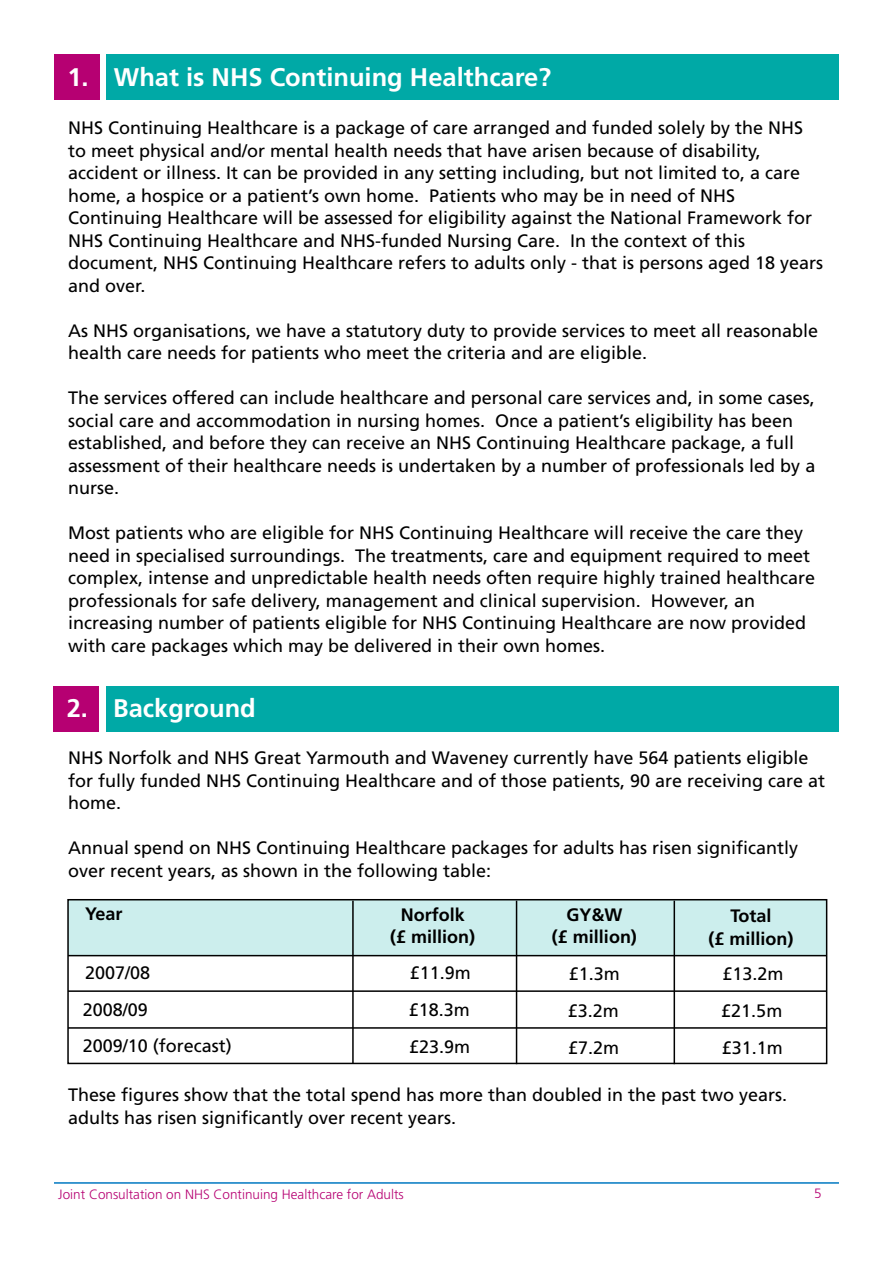
<style>
.page{position:relative;width:893px;height:1263px;background:#fff}
.page>*{position:absolute;margin:0;border:0;box-sizing:border-box;transform-origin:0 0}
.t1{font:700 25.5px "Frutiger";color:#fff}
.t2{font:18px/22.5px "Frutiger";color:#000}
.t3{font:700 18px/22.5px "Frutiger";color:#000;text-align:center}
.t4{font:300 13.5px "Frutiger";color:#b60072}
</style>
<div class="page">
<div style="left:68px;top:899px;width:758px;height:56px;background:#cceeed"></div>
<hr style="left:54px;top:1182px;width:785px;height:2px;background:#0078c1">
<div style="left:107px;top:54px;width:732px;height:46px;background:#00a9a6"></div>
<div style="left:54px;top:54px;width:45px;height:46px;background:#b60072"></div>
<div style="left:106px;top:686px;width:732px;height:46px;background:#00a9a6"></div>
<div style="left:53px;top:686px;width:46px;height:46px;background:#b60072"></div>
<div style="left:67px;top:899px;width:760px;height:165px;border:2px solid #000"></div>
<hr style="left:68px;top:955px;width:759px;height:1px;background:#000">
<hr style="left:68px;top:990px;width:759px;height:2px;background:#000">
<hr style="left:68px;top:1027px;width:759px;height:2px;background:#000">
<hr style="left:352px;top:901px;width:2px;height:162px;background:#000">
<hr style="left:516px;top:901px;width:1px;height:163px;background:#000">
<hr style="left:674px;top:901px;width:1px;height:163px;background:#000">
<h1 class="t1" style="left:114px;top:62px;width:439px">What is NHS Continuing Healthcare?</h1>
<p class="t2" style="left:68px;top:117px;width:757px">NHS Continuing Healthcare is a package of care arranged and funded solely by the NHS to meet physical and/or mental health needs that have arisen because of disability, accident or illness. It can be provided in any setting including, but not limited to, a care home, a hospice or a patient’s own home. Patients who may be in need of NHS Continuing Healthcare will be assessed for eligibility against the National Framework for NHS Continuing Healthcare and NHS-funded Nursing Care. In the context of this document, NHS Continuing Healthcare refers to adults only - that is persons aged 18 years and over.</p>
<p class="t2" style="left:68px;top:319px;width:752px">As NHS organisations, we have a statutory duty to provide services to meet all reasonable health care needs for patients who meet the criteria and are eligible.</p>
<p class="t2" style="left:68px;top:387px;width:749px">The services offered can include healthcare and personal care services and, in some cases, social care and accommodation in nursing homes. Once a patient’s eligibility has been established, and before they can receive an NHS Continuing Healthcare package, a full assessment of their healthcare needs is undertaken by a number of professionals led by a nurse.</p>
<p class="t2" style="left:68px;top:522px;width:749px">Most patients who are eligible for NHS Continuing Healthcare will receive the care they need in specialised surroundings. The treatments, care and equipment required to meet complex, intense and unpredictable health needs often require highly trained healthcare professionals for safe delivery, management and clinical supervision. However, an increasing number of patients eligible for NHS Continuing Healthcare are now provided with care packages which may be delivered in their own homes.</p>
<h1 class="t1" style="left:67px;top:62px;width:23px">1.</h1>
<h1 class="t1" style="left:67px;top:693px;width:191px">2. Background</h1>
<p class="t2" style="left:68px;top:747px;width:759px">NHS Norfolk and NHS Great Yarmouth and Waveney currently have 564 patients eligible for fully funded NHS Continuing Healthcare and of those patients, 90 are receiving care at home.</p>
<p class="t2" style="left:68px;top:837px;width:732px">Annual spend on NHS Continuing Healthcare packages for adults has risen significantly over recent years, as shown in the following table:</p>
<p class="t3" style="left:85px;top:903px;width:39px">Year</p>
<p class="t3" style="left:390px;top:903px;width:87px">Norfolk<br>(£ million)</p>
<p class="t3" style="left:552px;top:903px;width:87px">GY&amp;W<br>(£ million)</p>
<p class="t3" style="left:708px;top:905px;width:87px">Total<br>(£ million)</p>
<p class="t2" style="left:83px;top:954px;width:151px;line-height:36.5px">2007/08<br>2008/09<br>2009/10 (forecast)</p>
<p class="t2" style="left:409px;top:954px;width:64px;line-height:37px;text-align:justify">£11.9m £18.3m £23.9m</p>
<p class="t2" style="left:568px;top:955px;width:54px;line-height:37px;text-align:justify">£1.3m £3.2m £7.2m</p>
<p class="t2" style="left:721px;top:955px;width:64px;line-height:37px;text-align:justify">£13.2m £21.5m £31.1m</p>
<p class="t2" style="left:68px;top:1084px;width:721px">These figures show that the total spend has more than doubled in the past two years. adults has risen significantly over recent years.</p>
<p class="t4" style="left:58px;top:1187px;width:347px">Joint Consultation on NHS Continuing Healthcare for Adults</p>
<p class="t4" style="left:814px;top:1186px;width:9px">5</p>
</div>
